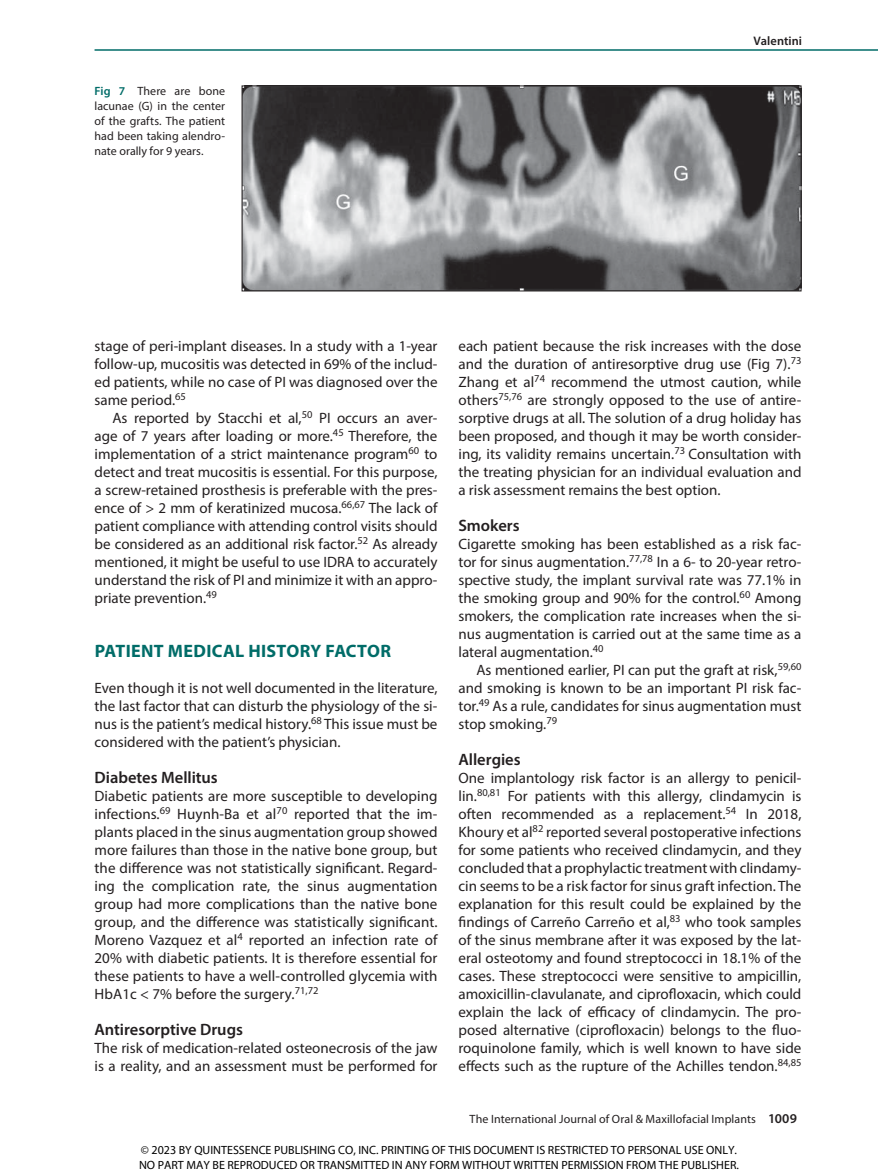
<style>
.page{position:relative;width:878px;height:1175px;background:#fff}
.page>*{position:absolute;margin:0;border:0;box-sizing:border-box;transform-origin:0 0}
.t1{font:700 18px "Myriad Pro";letter-spacing:.015em;color:#006c68}
.t2{font:600 16.5px "Myriad Pro";color:#231f20}
.t3{font:15px/18px "Myriad Pro";color:#231f20;text-align:justify}
.t4{font:600 12.3px "Myriad Pro";letter-spacing:.005em;color:#231f20}
.t5{font:12px/14.4px "Myriad Pro";color:#000}
.t6{font:12px/15px "Myriad Pro";letter-spacing:.005em;color:#231f20;text-align:justify}
.s1{font-weight:600;color:#006c68}
.s2{font-weight:600;font-size:13.5px}
</style>
<div class="page">
<hr style="left:94px;top:49px;width:784px;height:2px;background:#006c68">
<img style="left:244px;top:88px;width:555px;height:201px">
<div style="left:242px;top:86px;width:559px;height:205px;border:1px solid #231f20"></div>
<p class="t6" style="left:94px;top:83px;width:132px"><span class="s1">Fig 7</span> There are bone lacunae (G) in the center of the grafts. The patient had been taking alendro&shy;nate orally for 9 years.</p>
<p class="t4" style="left:753px;top:33px;width:50px">Valentini</p>
<p class="t3" style="left:94px;top:337px;width:344px">stage of peri-implant diseases. In a study with a 1-year follow-up, mucositis was detected in 69% of the includ&shy;ed patients, while no case of PI was diagnosed over the same period.<sup>65</sup></p>
<p class="t3" style="left:94px;top:409px;width:344px;text-indent:18px">As reported by Stacchi et al,<sup>50</sup> PI occurs an aver&shy;age of 7 years after loading or more.<sup>45</sup> Therefore, the implementation of a strict maintenance program<sup>60</sup> to detect and treat mucositis is essential. For this purpose, a screw-retained prosthesis is preferable with the pres&shy;ence of &gt; 2 mm of keratinized mucosa.<sup>66,67</sup> The lack of patient compliance with attending control visits should be considered as an additional risk factor.<sup>52</sup> As already mentioned, it might be useful to use IDRA to accurately understand the risk of PI and minimize it with an appro&shy;priate prevention.<sup>49</sup></p>
<p class="t1" style="left:95px;top:639px;width:298px">PATIENT MEDICAL HISTORY FACTOR</p>
<p class="t3" style="left:94px;top:679px;width:344px">Even though it is not well documented in the literature, the last factor that can disturb the physiology of the si&shy;nus is the patient’s medical history.<sup>68</sup> This issue must be considered with the patient’s physician.</p>
<p class="t2" style="left:94px;top:767px;width:125px">Diabetes Mellitus</p>
<p class="t3" style="left:94px;top:787px;width:344px">Diabetic patients are more susceptible to developing infections.<sup>69</sup> Huynh-Ba et al<sup>70</sup> reported that the im&shy;plants placed in the sinus augmentation group showed more failures than those in the native bone group, but the difference was not statistically significant. Regard&shy;ing the complication rate, the sinus augmentation group had more complications than the native bone group, and the difference was statistically significant.<br>Moreno Vazquez et al<sup>4</sup> reported an infection rate of 20% with diabetic patients. It is therefore essential for these patients to have a well-controlled glycemia with HbA1c &lt; 7% before the surgery.<sup>71,72</sup></p>
<p class="t2" style="left:94px;top:1019px;width:150px">Antiresorptive Drugs</p>
<p class="t3" style="left:94px;top:1039px;width:344px">The risk of medication-related osteonecrosis of the jaw is a reality, and an assessment must be performed for</p>
<p class="t3" style="left:458px;top:337px;width:344px">each patient because the risk increases with the dose and the duration of antiresorptive drug use (Fig 7).<sup>73<br></sup>Zhang et al<sup>74</sup> recommend the utmost caution, while others<sup>75,76</sup> are strongly opposed to the use of antire&shy;sorptive drugs at all. The solution of a drug holiday has been proposed, and though it may be worth consider&shy;ing, its validity remains uncertain.<sup>73</sup> Consultation with the treating physician for an individual evaluation and a risk assessment remains the best option.</p>
<p class="t2" style="left:458px;top:515px;width:63px">Smokers</p>
<p class="t3" style="left:458px;top:535px;width:344px">Cigarette smoking has been established as a risk fac&shy;tor for sinus augmentation.<sup>77,78</sup> In a 6- to 20-year retro&shy;spective study, the implant survival rate was 77.1% in the smoking group and 90% for the control.<sup>60</sup> Among smokers, the complication rate increases when the si&shy;nus augmentation is carried out at the same time as a lateral augmentation.<sup>40</sup></p>
<p class="t3" style="left:458px;top:661px;width:344px;text-indent:18px">As mentioned earlier, PI can put the graft at risk,<sup>59,60 </sup>and smoking is known to be an important PI risk fac&shy;tor.<sup>49</sup> As a rule, candidates for sinus augmentation must stop smoking.<sup>79</sup></p>
<p class="t2" style="left:458px;top:749px;width:64px">Allergies</p>
<p class="t3" style="left:458px;top:769px;width:344px">One implantology risk factor is an allergy to penicil&shy;lin.<sup>80,81</sup> For patients with this allergy, clindamycin is often recommended as a replacement.<sup>54</sup> In 2018, Khoury et al<sup>82</sup> reported several postoperative infections for some patients who received clindamycin, and they concluded that a prophylactic treatment with clindamy&shy;cin seems to be a risk factor for sinus graft infection. The explanation for this result could be explained by the findings of Carreño Carreño et al,<sup>83</sup> who took samples of the sinus membrane after it was exposed by the lat&shy;eral osteotomy and found streptococci in 18.1% of the cases. These streptococci were sensitive to ampicillin, amoxicillin-clavulanate, and ciprofloxacin, which could explain the lack of efficacy of clindamycin. The pro&shy;posed alternative (ciprofloxacin) belongs to the fluo&shy;roquinolone family, which is well known to have side effects such as the rupture of the Achilles tendon.<sup>84,85</sup></p>
<p class="t6" style="left:469px;top:1111px;width:329px">The International Journal of Oral &amp; Maxillofacial Implants <span class="s2">1009</span></p>
<p class="t5" style="left:139px;top:1142px;width:601px">© 2023 BY QUINTESSENCE PUBLISHING CO, INC. PRINTING OF THIS DOCUMENT IS RESTRICTED TO PERSONAL USE ONLY.<br>NO PART MAY BE REPRODUCED OR TRANSMITTED IN ANY FORM WITHOUT WRITTEN PERMISSION FROM THE PUBLISHER.</p>
</div>
